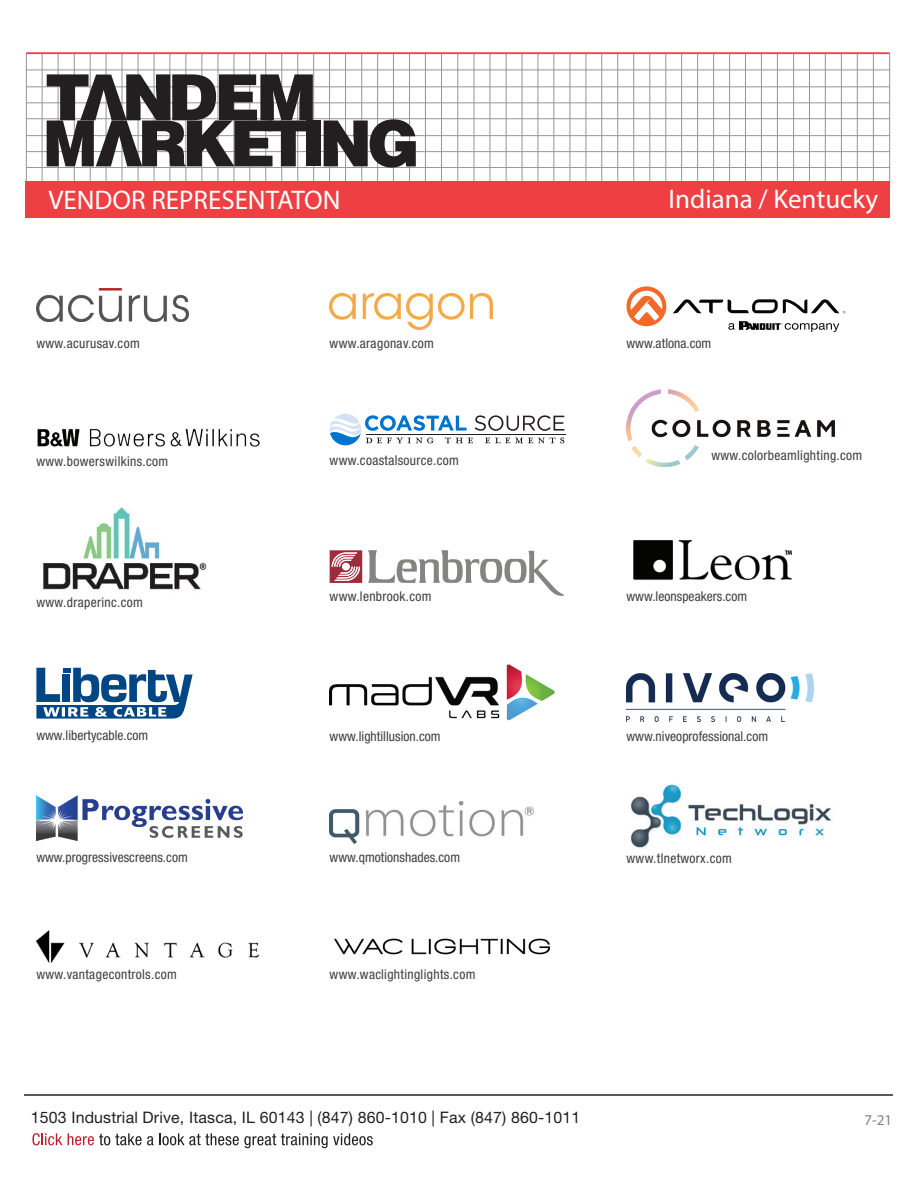
<style>
.page{position:relative;width:918px;height:1188px;background:#fff}
.page>*{position:absolute;margin:0;border:0;box-sizing:border-box;transform-origin:0 0}
.t1{font:27px "Myriad Pro";color:#fff}
.t2{font:15.9px "Helvetica Neue";letter-spacing:.01em;color:#231f20}
.t3{font:15px "Myriad Pro";color:#808285}
.t4{font:condensed 13.5px "Helvetica Neue";letter-spacing:.025em;color:#3e3e3f}
.t5{font:condensed 13.5px "Helvetica Neue";letter-spacing:.005em;color:#3e3e3f}
</style>
<div class="page">
<img style="left:633px;top:540px;width:159px;height:41px">
<hr style="left:26px;top:70px;width:432px;height:1px;background:#939598">
<hr style="left:26px;top:87px;width:432px;height:1px;background:#939598">
<hr style="left:26px;top:103px;width:432px;height:1px;background:#939598">
<hr style="left:26px;top:118px;width:432px;height:1px;background:#939598">
<hr style="left:26px;top:135px;width:432px;height:1px;background:#939598">
<hr style="left:26px;top:151px;width:432px;height:1px;background:#939598">
<hr style="left:26px;top:167px;width:432px;height:1px;background:#939598">
<hr style="left:26px;top:54px;width:1px;height:129px;background:#939598">
<hr style="left:42px;top:54px;width:1px;height:129px;background:#939598">
<hr style="left:58px;top:54px;width:1px;height:129px;background:#939598">
<hr style="left:74px;top:54px;width:1px;height:129px;background:#939598">
<hr style="left:90px;top:54px;width:1px;height:129px;background:#939598">
<hr style="left:106px;top:54px;width:1px;height:129px;background:#939598">
<hr style="left:122px;top:54px;width:1px;height:129px;background:#939598">
<hr style="left:138px;top:54px;width:1px;height:129px;background:#939598">
<hr style="left:154px;top:54px;width:1px;height:129px;background:#939598">
<hr style="left:170px;top:54px;width:1px;height:129px;background:#939598">
<hr style="left:186px;top:54px;width:1px;height:129px;background:#939598">
<hr style="left:202px;top:54px;width:1px;height:129px;background:#939598">
<hr style="left:218px;top:54px;width:1px;height:129px;background:#939598">
<hr style="left:234px;top:54px;width:1px;height:129px;background:#939598">
<hr style="left:250px;top:54px;width:1px;height:129px;background:#939598">
<hr style="left:266px;top:54px;width:1px;height:129px;background:#939598">
<hr style="left:282px;top:54px;width:1px;height:129px;background:#939598">
<hr style="left:297px;top:54px;width:1px;height:129px;background:#939598">
<hr style="left:313px;top:54px;width:1px;height:129px;background:#939598">
<hr style="left:329px;top:54px;width:1px;height:129px;background:#939598">
<hr style="left:345px;top:54px;width:1px;height:129px;background:#939598">
<hr style="left:361px;top:54px;width:1px;height:129px;background:#939598">
<hr style="left:377px;top:54px;width:1px;height:129px;background:#939598">
<hr style="left:393px;top:54px;width:1px;height:129px;background:#939598">
<hr style="left:409px;top:54px;width:1px;height:129px;background:#939598">
<hr style="left:425px;top:54px;width:1px;height:129px;background:#939598">
<hr style="left:441px;top:54px;width:1px;height:129px;background:#939598">
<hr style="left:458px;top:54px;width:1px;height:129px;background:#939598">
<hr style="left:458px;top:70px;width:432px;height:1px;background:#939598">
<hr style="left:458px;top:87px;width:432px;height:1px;background:#939598">
<hr style="left:458px;top:103px;width:432px;height:1px;background:#939598">
<hr style="left:458px;top:118px;width:432px;height:1px;background:#939598">
<hr style="left:458px;top:135px;width:432px;height:1px;background:#939598">
<hr style="left:458px;top:151px;width:432px;height:1px;background:#939598">
<hr style="left:458px;top:167px;width:432px;height:1px;background:#939598">
<hr style="left:474px;top:54px;width:1px;height:129px;background:#939598">
<hr style="left:490px;top:54px;width:1px;height:129px;background:#939598">
<hr style="left:506px;top:54px;width:1px;height:129px;background:#939598">
<hr style="left:522px;top:54px;width:1px;height:129px;background:#939598">
<hr style="left:538px;top:54px;width:1px;height:129px;background:#939598">
<hr style="left:554px;top:54px;width:1px;height:129px;background:#939598">
<hr style="left:570px;top:54px;width:1px;height:129px;background:#939598">
<hr style="left:586px;top:54px;width:1px;height:129px;background:#939598">
<hr style="left:601px;top:54px;width:1px;height:129px;background:#939598">
<hr style="left:617px;top:54px;width:1px;height:129px;background:#939598">
<hr style="left:633px;top:54px;width:1px;height:129px;background:#939598">
<hr style="left:650px;top:54px;width:1px;height:129px;background:#939598">
<hr style="left:666px;top:54px;width:1px;height:129px;background:#939598">
<hr style="left:681px;top:54px;width:1px;height:129px;background:#939598">
<hr style="left:697px;top:54px;width:1px;height:129px;background:#939598">
<hr style="left:713px;top:54px;width:1px;height:129px;background:#939598">
<hr style="left:729px;top:54px;width:1px;height:129px;background:#939598">
<hr style="left:745px;top:54px;width:1px;height:129px;background:#939598">
<hr style="left:761px;top:54px;width:1px;height:129px;background:#939598">
<hr style="left:777px;top:54px;width:1px;height:129px;background:#939598">
<hr style="left:793px;top:54px;width:1px;height:129px;background:#939598">
<hr style="left:809px;top:54px;width:1px;height:129px;background:#939598">
<hr style="left:825px;top:54px;width:1px;height:129px;background:#939598">
<hr style="left:841px;top:54px;width:1px;height:129px;background:#939598">
<hr style="left:857px;top:54px;width:1px;height:129px;background:#939598">
<hr style="left:873px;top:54px;width:1px;height:129px;background:#939598">
<hr style="left:889px;top:54px;width:1px;height:129px;background:#939598">
<hr style="left:26px;top:52px;width:864px;height:2px;background:#ee3f43">
<img style="left:330px;top:801px;width:204px;height:43px">
<hr style="left:366px;top:434px;width:199px;height:1px;background:#231f20">
<svg style="left:330px;top:414px;width:234px;height:31px"></svg>
<svg style="left:36px;top:668px;width:157px;height:51px"></svg>
<hr style="left:24px;top:1094px;width:869px;height:2px;background:#5a5a5d">
<div style="left:306px;top:121px;width:15px;height:45px;background:#231f20"></div>
<svg style="left:324px;top:119px;width:92px;height:49px"></svg>
<svg style="left:47px;top:74px;width:266px;height:92px"></svg>
<div style="left:25px;top:182px;width:865px;height:36px;background:#ee3f43"></div>
<img style="left:43px;top:507px;width:163px;height:83px">
<img style="left:36px;top:931px;width:223px;height:32px">
<img style="left:36px;top:288px;width:152px;height:33px">
<img style="left:330px;top:293px;width:162px;height:37px">
<img style="left:36px;top:795px;width:207px;height:46px">
<svg style="left:673px;top:299px;width:172px;height:15px"></svg>
<svg style="left:627px;top:286px;width:39px;height:40px"></svg>
<svg style="left:728px;top:321px;width:111px;height:11px"></svg>
<img style="left:627px;top:389px;width:208px;height:77px">
<img style="left:334px;top:938px;width:217px;height:17px">
<svg style="left:368px;top:550px;width:196px;height:46px"></svg>
<svg style="left:330px;top:550px;width:32px;height:33px"></svg>
<img style="left:330px;top:664px;width:224px;height:57px">
<img style="left:630px;top:784px;width:202px;height:64px">
<img style="left:627px;top:673px;width:187px;height:49px">
<img style="left:37px;top:428px;width:223px;height:19px">
<svg style="left:32px;top:1133px;width:30px;height:12px"></svg>
<svg style="left:68px;top:1133px;width:305px;height:15px"></svg>
<h1 class="t1" style="left:48px;top:184px;width:294px">VENDOR REPRESENTATON</h1>
<h1 class="t1" style="left:668px;top:182px;width:211px">Indiana / Kentucky</h1>
<p class="t4" style="left:36px;top:335px;width:105px">www.acurusav.com</p>
<p class="t4" style="left:330px;top:335px;width:106px">www.aragonav.com</p>
<p class="t5" style="left:627px;top:335px;width:86px">www.atlona.com</p>
<p class="t4" style="left:36px;top:454px;width:133px">www.bowerswilkins.com</p>
<p class="t4" style="left:711px;top:447px;width:153px">www.colorbeamlighting.com</p>
<p class="t4" style="left:330px;top:452px;width:131px">www.coastalsource.com</p>
<p class="t4" style="left:36px;top:594px;width:108px">www.draperinc.com</p>
<p class="t4" style="left:330px;top:588px;width:104px">www.lenbrook.com</p>
<p class="t5" style="left:627px;top:589px;width:122px">www.leonspeakers.com</p>
<p class="t5" style="left:36px;top:727px;width:113px">www.libertycable.com</p>
<p class="t5" style="left:330px;top:728px;width:113px">www.lightillusion.com</p>
<p class="t5" style="left:627px;top:729px;width:143px">www.niveoprofessional.com</p>
<p class="t5" style="left:36px;top:850px;width:153px">www.progressivescreens.com</p>
<p class="t5" style="left:330px;top:850px;width:132px">www.qmotionshades.com</p>
<p class="t4" style="left:627px;top:850px;width:107px">www.tlnetworx.com</p>
<p class="t4" style="left:36px;top:966px;width:142px">www.vantagecontrols.com</p>
<p class="t4" style="left:330px;top:966px;width:147px">www.waclightinglights.com</p>
<p class="t2" style="left:31px;top:1108px;width:551px">1503 Industrial Drive, Itasca, IL 60143 | (847) 860-1010 | Fax (847) 860-1011</p>
<p class="t3" style="left:864px;top:1110px;width:29px">7-21</p>
</div>
